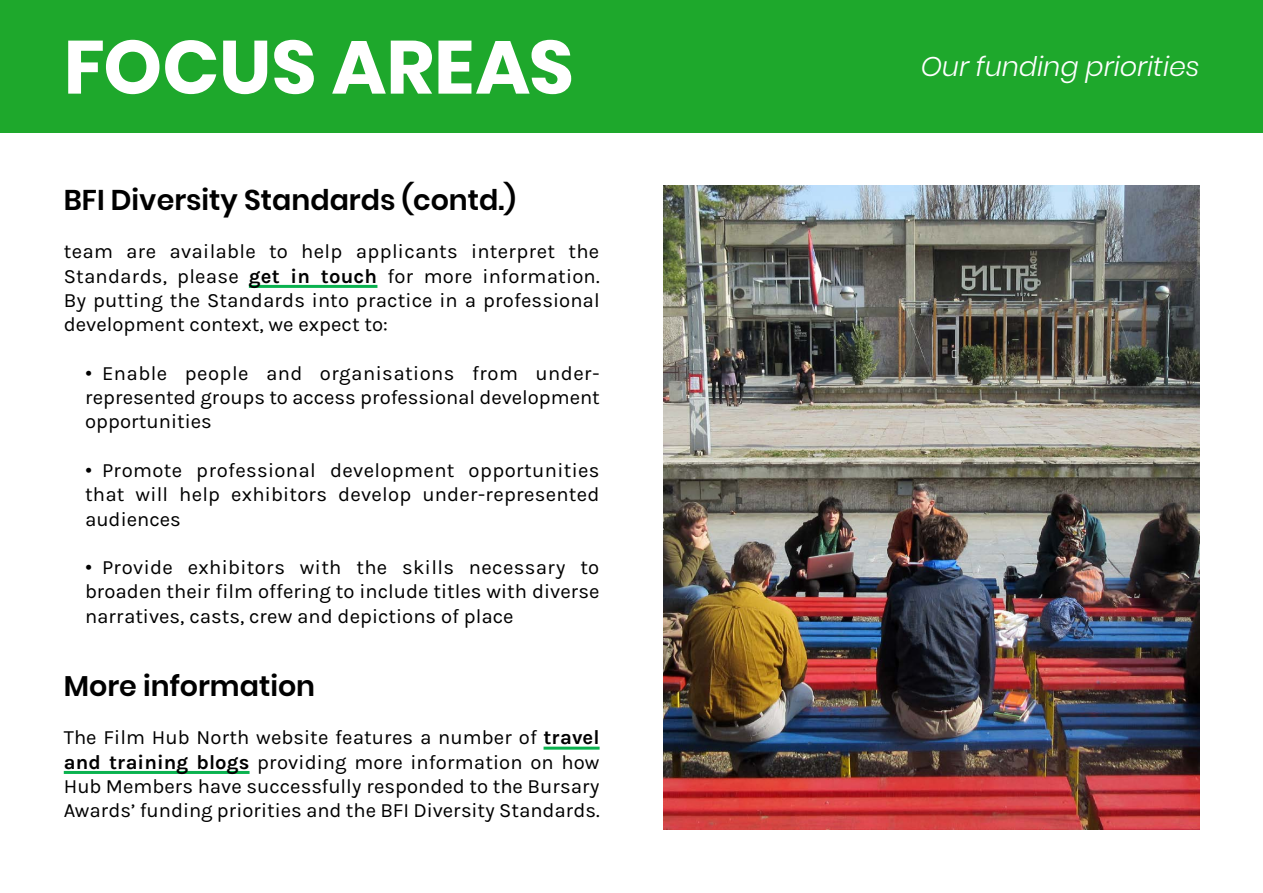
<style>
.page{position:relative;width:1263px;height:893px;background:#fff}
.page>*{position:absolute;margin:0;border:0;box-sizing:border-box;transform-origin:0 0}
.Paragraph_Style_7{font:700 75px "Poppins";color:#fff}
.Paragraph_Style_9{font:600 28.5px "Poppins";color:#000}
.Sub-header_Text{font:italic 300 27px "Poppins";color:#fff}
.Body_Text{font:20.25px/24.3px "Karla";color:#000;text-align:justify}
.s1{font-weight:700}
.s2{font-family:"Poppins"}
</style>
<div class="page">
<hr style="left:249px;top:285px;width:128px;height:3px;background:#0ab24f">
<hr style="left:543px;top:747px;width:57px;height:3px;background:#0ab24f">
<hr style="left:64px;top:771px;width:186px;height:3px;background:#0ab24f">
<div style="left:0;top:0;width:1263px;height:133px;background:#1ea82c"></div>
<img style="left:663px;top:185px;width:536px;height:644px">
<p class="Paragraph_Style_7" style="left:64px;top:24px;width:512px">FOCUS AREAS</p>
<p class="Paragraph_Style_9" style="left:64px;top:183px;width:454px">BFI Diversity Standards (contd.)</p>
<p class="Body_Text" style="left:64px;top:240px;width:537px">team are available to help applicants interpret the Standards, please <span class="s1">get in touch</span> for more information.<br>By putting the Standards into practice in a professional development context, we expect to:</p>
<p class="Body_Text" style="left:85px;top:361px;width:516px"><span class="s2">•</span> Enable people and organisations from under&shy;represented groups to access professional development opportunities</p>
<p class="Body_Text" style="left:85px;top:458px;width:516px"><span class="s2">•</span> Promote professional development opportunities that will help exhibitors develop under-represented audiences</p>
<p class="Body_Text" style="left:85px;top:556px;width:516px"><span class="s2">•</span> Provide exhibitors with the skills necessary to broaden their film offering to include titles with diverse narratives, casts, crew and depictions of place</p>
<p class="Paragraph_Style_9" style="left:64px;top:669px;width:253px">More information</p>
<p class="Body_Text" style="left:64px;top:726px;width:537px">The Film Hub North website features a number of <span class="s1">travel and training blogs</span> providing more information on how Hub Members have successfully responded to the Bursary Awards’ funding priorities and the BFI Diversity Standards.</p>
<p class="Sub-header_Text" style="left:921px;top:51px;width:280px">Our funding priorities</p>
</div>
